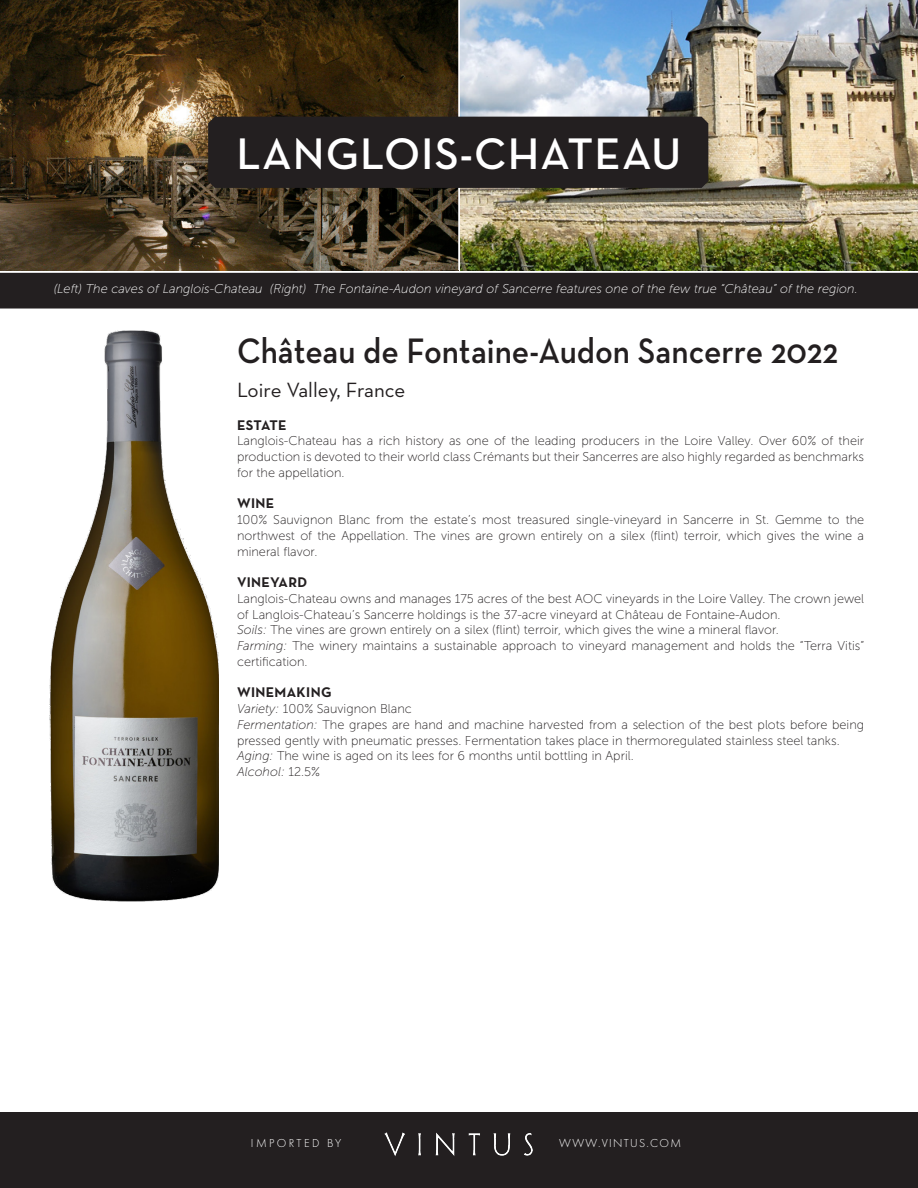
<style>
.page{position:relative;width:918px;height:1188px;background:#fff}
.page>*{position:absolute;margin:0;border:0;box-sizing:border-box;transform-origin:0 0}
.t1{font:600 45px "Neutraface Text";letter-spacing:.025em;color:#fff}
.t2{font:600 36px "Neutraface Text";color:#231f20;scale:.92 1}
.t3{font:21px "Neutraface Text";letter-spacing:-.005em;color:#231f20}
.t4{font:700 14.25px "Neutraface Text";letter-spacing:.025em;color:#231f20}
.t5{font:12.75px/15.8px "Museo Sans 100";color:#231f20;text-align:justify}
.t6{font:italic 12.75px "Museo Sans 100";color:#fff}
.t7{font:italic 12.75px "Museo Sans 100";color:#231f20}
.t8{font:300 12px "Futura PT";letter-spacing:.11em;color:#fff}
.t9{font:300 12px "Futura PT";letter-spacing:.2em;color:#fff}
.s1{font-style:italic}
.s2{font-style:normal}
</style>
<div class="page">
<img style="left:0;top:0;width:458px;height:271px">
<img style="left:460px;top:0;width:458px;height:271px">
<div style="left:1px;top:274px;width:916px;height:34px;background:#231f20"></div>
<div style="left:0;top:273px;width:918px;height:36px;border:2px solid #231f20"></div>
<div style="left:208px;top:117px;width:500px;height:71px;background:#231f20"></div>
<div style="left:0;top:1112px;width:918px;height:76px;background:#231f20"></div>
<img style="left:384px;top:1133px;width:148px;height:24px">
<img style="left:49px;top:330px;width:169px;height:572px">
<p class="t1" style="left:236px;top:126px;width:447px">LANGLOIS-CHATEAU</p>
<p class="t6" style="left:54px;top:282px;width:805px">(Left) The caves of Langlois-Chateau (Right) The Fontaine-Audon vineyard of Sancerre features one of the few true “Château” of the region.</p>
<p class="t2" style="left:237px;top:328px;width:655px">Château de Fontaine-Audon Sancerre 2022</p>
<p class="t3" style="left:237px;top:376px;width:170px">Loire Valley, France</p>
<p class="t4" style="left:237px;top:416px;width:51px">ESTATE</p>
<p class="t5" style="left:237px;top:433px;width:629px">Langlois-Chateau has a rich history as one of the leading producers in the Loire Valley. Over 60% of their production is devoted to their world class Crémants but their Sancerres are also highly regarded as benchmarks for the appellation.</p>
<p class="t4" style="left:237px;top:494px;width:39px">WINE</p>
<p class="t5" style="left:237px;top:512px;width:629px">100% Sauvignon Blanc from the estate’s most treasured single-vineyard in Sancerre in St. Gemme to the northwest of the Appellation. The vines are grown entirely on a silex (flint) terroir, which gives the wine a mineral flavor.</p>
<p class="t4" style="left:237px;top:573px;width:72px">VINEYARD</p>
<p class="t5" style="left:237px;top:591px;width:629px">Langlois-Chateau owns and manages 175 acres of the best AOC vineyards in the Loire Valley. The crown jewel</p>
<p class="t5" style="left:237px;top:606px;width:545px">of Langlois-Chateau’s Sancerre holdings is the 37-acre vineyard at Château de Fontaine-Audon.</p>
<p class="t5" style="left:237px;top:622px;width:543px"><span class="s1">Soils:</span> The vines are grown entirely on a silex (flint) terroir, which gives the wine a mineral flavor.</p>
<p class="t5" style="left:237px;top:638px;width:629px"><span class="s1">Farming:</span> The winery maintains a sustainable approach to vineyard management and holds the “Terra Vitis” certification.</p>
<p class="t4" style="left:237px;top:683px;width:96px">WINEMAKING</p>
<p class="t5" style="left:237px;top:701px;width:176px"><span class="s1">Variety:</span> 100% Sauvignon Blanc</p>
<p class="t5" style="left:237px;top:717px;width:629px"><span class="s1">Fermentation:</span> The grapes are hand and machine harvested from a selection of the best plots before being pressed gently with pneumatic presses. Fermentation takes place in thermoregulated stainless steel tanks.</p>
<p class="t5" style="left:237px;top:748px;width:398px"><span class="s1">Aging:</span> The wine is aged on its lees for 6 months until bottling in April.</p>
<p class="t7" style="left:237px;top:765px;width:85px">Alcohol: <span class="s2">12.5%</span></p>
<p class="t9" style="left:251px;top:1137px;width:92px">IMPORTED BY</p>
<p class="t8" style="left:559px;top:1137px;width:123px">WWW.VINTUS.COM</p>
</div>
